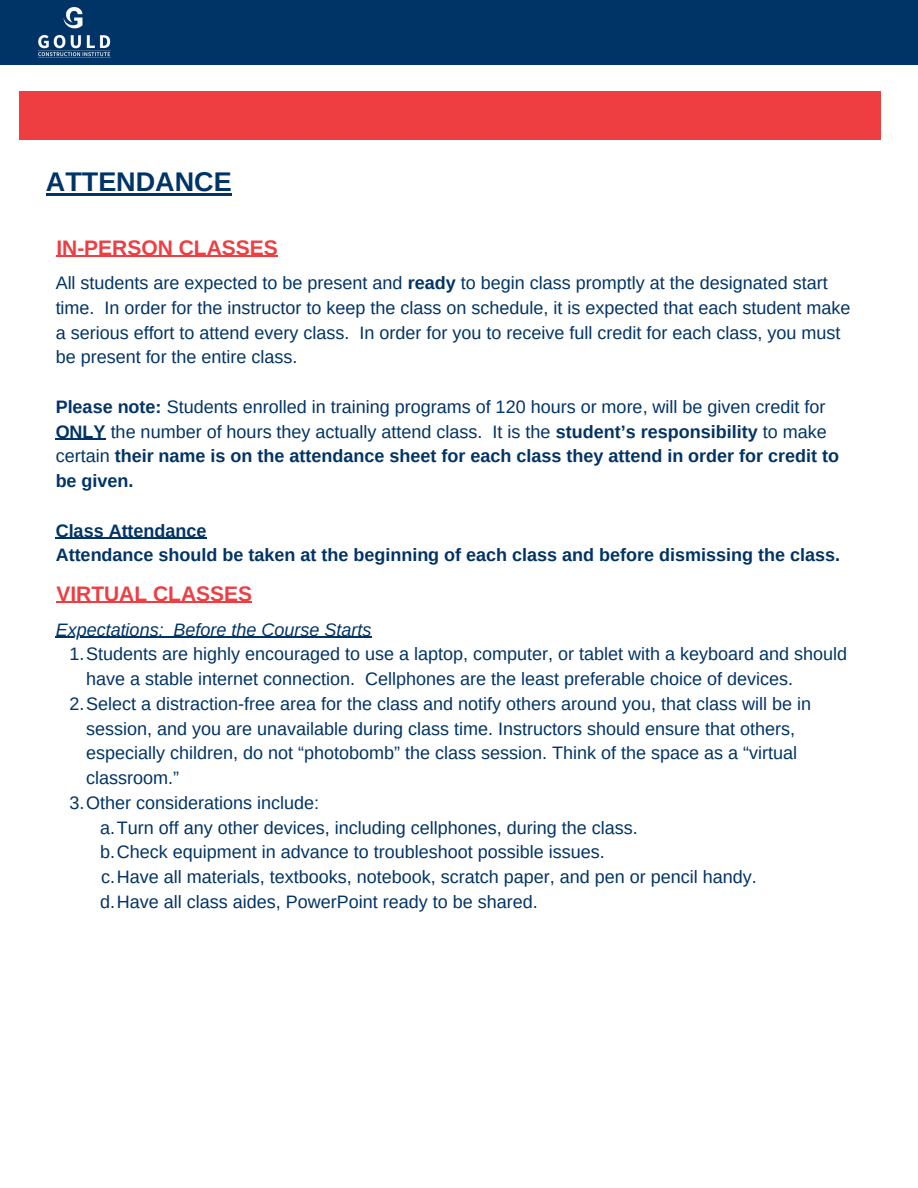
<style>
.page{position:relative;width:918px;height:1188px;background:#fff}
.page>*{position:absolute;margin:0;border:0;box-sizing:border-box;transform-origin:0 0}
.t1{font:700 27px "Arimo";color:#036}
.t2{font:700 21px "Arimo";color:#ee3e42}
.t3{font:18px/24.8px "Arimo";color:#036}
.t4{font:700 18px/24.8px "Arimo";color:#036}
.t5{font:italic 18px "Arimo";color:#036}
.s1{font-weight:700}
</style>
<div class="page">
<div style="left:0;top:0;width:918px;height:64px;background:#036"></div>
<div style="left:20px;top:92px;width:861px;height:48px;background:#ee3e42"></div>
<hr style="left:56px;top:439px;width:50px;height:1px;background:#036">
<hr style="left:56px;top:538px;width:151px;height:1px;background:#036">
<hr style="left:56px;top:637px;width:316px;height:1px;background:#036">
<img style="left:37px;top:7px;width:74px;height:51px">
<hr style="left:46px;top:193px;width:186px;height:3px;background:#036">
<hr style="left:56px;top:256px;width:222px;height:1px;background:#ee3e42">
<hr style="left:56px;top:602px;width:196px;height:1px;background:#ee3e42">
<p class="t1" style="left:46px;top:167px;width:187px">ATTENDANCE</p>
<p class="t2" style="left:56px;top:236px;width:223px">IN-PERSON CLASSES</p>
<p class="t3" style="left:56px;top:271px;width:796px">All students are expected to be present and <span class="s1">ready</span> to begin class promptly at the designated start time. In order for the instructor to keep the class on schedule, it is expected that each student make a serious effort to attend every class. In order for you to receive full credit for each class, you must be present for the entire class.</p>
<h1 class="t3" style="left:56px;top:394px;width:785px"><span class="s1">Please note:</span> Students enrolled in training programs of 120 hours or more, will be given credit for <span class="s1">ONLY</span> the number of hours they actually attend class. It is the <span class="s1">student’s responsibility</span> to make certain <span class="s1">their name is on the attendance sheet for each class they attend in order for credit to be given.</span></h1>
<h2 class="t4" style="left:56px;top:518px;width:786px">Class Attendance<br>Attendance should be taken at the beginning of each class and before dismissing the class.</h2>
<h2 class="t2" style="left:56px;top:582px;width:197px">VIRTUAL CLASSES</h2>
<p class="t5" style="left:56px;top:619px;width:317px">Expectations: Before the Course Starts</p>
<p class="t3" style="left:86px;top:642px;width:762px;text-indent:-17px">1.Students are highly encouraged to use a laptop, computer, or tablet with a keyboard and should have a stable internet connection. Cellphones are the least preferable choice of devices.</p>
<h3 class="t3" style="left:86px;top:691px;width:726px;text-indent:-17px">2.Select a distraction-free area for the class and notify others around you, that class will be in session, and you are unavailable during class time. Instructors should ensure that others, especially children, do not “photobomb” the class session. Think of the space as a “virtual classroom.”</h3>
<p class="t3" style="left:69px;top:790px;width:251px">3.Other considerations include:</p>
<p class="t3" style="left:100px;top:815px;width:539px">a.Turn off any other devices, including cellphones, during the class.</p>
<p class="t3" style="left:100px;top:840px;width:506px">b.Check equipment in advance to troubleshoot possible issues.</p>
<p class="t3" style="left:101px;top:865px;width:657px">c.Have all materials, textbooks, notebook, scratch paper, and pen or pencil handy.</p>
<p class="t3" style="left:100px;top:889px;width:439px">d.Have all class aides, PowerPoint ready to be shared.</p>
</div>
